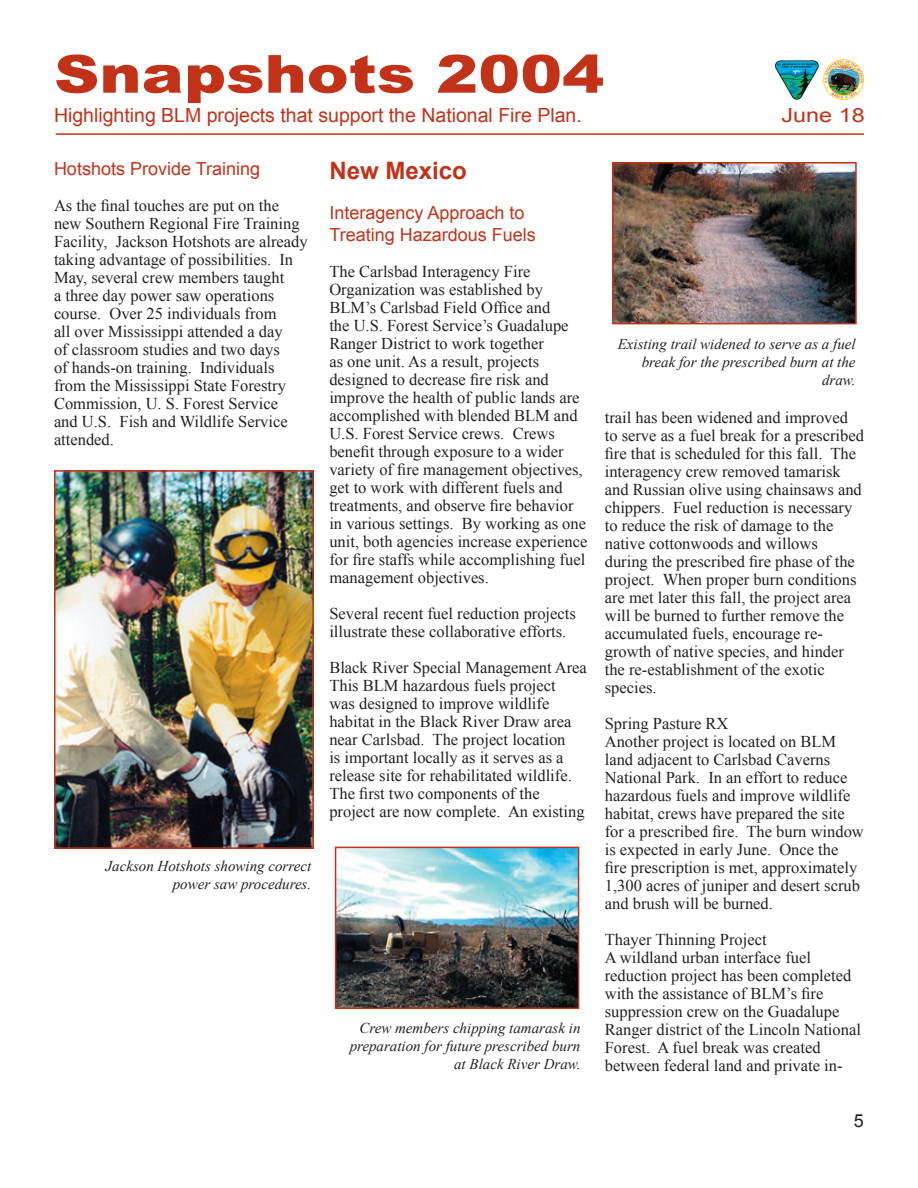
<style>
.page{position:relative;width:918px;height:1188px;background:#fff}
.page>*{position:absolute;margin:0;border:0;box-sizing:border-box;transform-origin:0 0}
.t1{font:900 52.5px "Arial";color:#c23219;scale:1.2 1}
.t2{font:700 24px "Arial";color:#c23219}
.t3{font:19.5px "Arial";color:#c23219}
.t4{font:19.5px "Arial";color:#c23219;scale:1.2 1}
.t5{font:18px/21.6px "Arial";color:#c23219}
.t6{font:18px "Arial";color:#231f20}
.t7{font:16.5px/18px "Times New Roman";color:#231f20}
.t8{font:italic 15px/18px "Times New Roman";color:#231f20;text-align:right}
</style>
<div class="page">
<hr style="left:56px;top:133px;width:808px;height:2px;background:#c23219">
<img style="left:823px;top:59px;width:41px;height:41px">
<img style="left:775px;top:59px;width:43px;height:40px">
<img style="left:57px;top:473px;width:254px;height:373px">
<div style="left:54px;top:470px;width:260px;height:379px;border:2px solid #c23219"></div>
<img style="left:338px;top:850px;width:238px;height:156px">
<div style="left:335px;top:847px;width:244px;height:162px;border:2px solid #c23219"></div>
<img style="left:615px;top:165px;width:239px;height:156px">
<div style="left:612px;top:162px;width:245px;height:162px;border:2px solid #c23219"></div>
<h1 class="t1" style="left:54px;top:36px;width:460px">Snapshots 2004</h1>
<p class="t3" style="left:54px;top:102px;width:529px">Highlighting BLM projects that support the National Fire Plan.</p>
<p class="t4" style="left:782px;top:102px;width:71px">June 18</p>
<p class="t5" style="left:54px;top:158px;width:208px">Hotshots Provide Training</p>
<p class="t7" style="left:54px;top:196px;width:255px">As the final touches are put on the new Southern Regional Fire Training Facility, Jackson Hotshots are already taking advantage of possibilities. In May, several crew members taught<br>a three day power saw operations course. Over 25 individuals from<br>all over Mississippi attended a day<br>of classroom studies and two days<br>of hands-on training. Individuals from the Mississippi State Forestry Commission, U. S. Forest Service<br>and U.S. Fish and Wildlife Service attended.</p>
<h2 class="t2" style="left:329px;top:154px;width:139px">New Mexico</h2>
<p class="t5" style="left:329px;top:202px;width:208px">Interagency Approach to<br>Treating Hazardous Fuels</p>
<p class="t7" style="left:329px;top:262px;width:259px">The Carlsbad Interagency Fire Organization was established by BLM’s Carlsbad Field Office and<br>the U.S. Forest Service’s Guadalupe Ranger District to work together<br>as one unit. As a result, projects designed to decrease fire risk and improve the health of public lands are accomplished with blended BLM and U.S. Forest Service crews. Crews benefit through exposure to a wider variety of fire management objectives, get to work with different fuels and treatments, and observe fire behavior in various settings. By working as one unit, both agencies increase experience for fire staffs while accomplishing fuel management objectives.</p>
<p class="t7" style="left:329px;top:604px;width:248px">Several recent fuel reduction projects illustrate these collaborative efforts.</p>
<p class="t7" style="left:329px;top:658px;width:259px">Black River Special Management Area This BLM hazardous fuels project<br>was designed to improve wildlife habitat in the Black River Draw area near Carlsbad. The project location<br>is important locally as it serves as a release site for rehabilitated wildlife.<br>The first two components of the project are now complete. An existing</p>
<p class="t8" style="left:618px;top:334px;width:239px">Existing trail widened to serve as a fuel break for the prescribed burn at the draw.</p>
<p class="t7" style="left:605px;top:408px;width:261px">trail has been widened and improved to serve as a fuel break for a prescribed fire that is scheduled for this fall. The interagency crew removed tamarisk and Russian olive using chainsaws and chippers. Fuel reduction is necessary to reduce the risk of damage to the native cottonwoods and willows during the prescribed fire phase of the project. When proper burn conditions are met later this fall, the project area will be burned to further remove the accumulated fuels, encourage re&shy;growth of native species, and hinder the re-establishment of the exotic species.</p>
<p class="t7" style="left:605px;top:714px;width:261px">Spring Pasture RX<br>Another project is located on BLM land adjacent to Carlsbad Caverns National Park. In an effort to reduce hazardous fuels and improve wildlife habitat, crews have prepared the site for a prescribed fire. The burn window is expected in early June. Once the fire prescription is met, approximately 1,300 acres of juniper and desert scrub and brush will be burned.</p>
<p class="t7" style="left:605px;top:930px;width:258px">Thayer Thinning Project<br>A wildland urban interface fuel reduction project has been completed with the assistance of BLM’s fire suppression crew on the Guadalupe Ranger district of the Lincoln National Forest. A fuel break was created between federal land and private in-</p>
<p class="t8" style="left:106px;top:857px;width:207px">Jackson Hotshots showing correct power saw procedures.</p>
<p class="t8" style="left:350px;top:1019px;width:232px">Crew members chipping tamarask in preparation for future prescribed burn at Black River Draw.</p>
<p class="t6" style="left:854px;top:1108px;width:12px">5</p>
</div>
